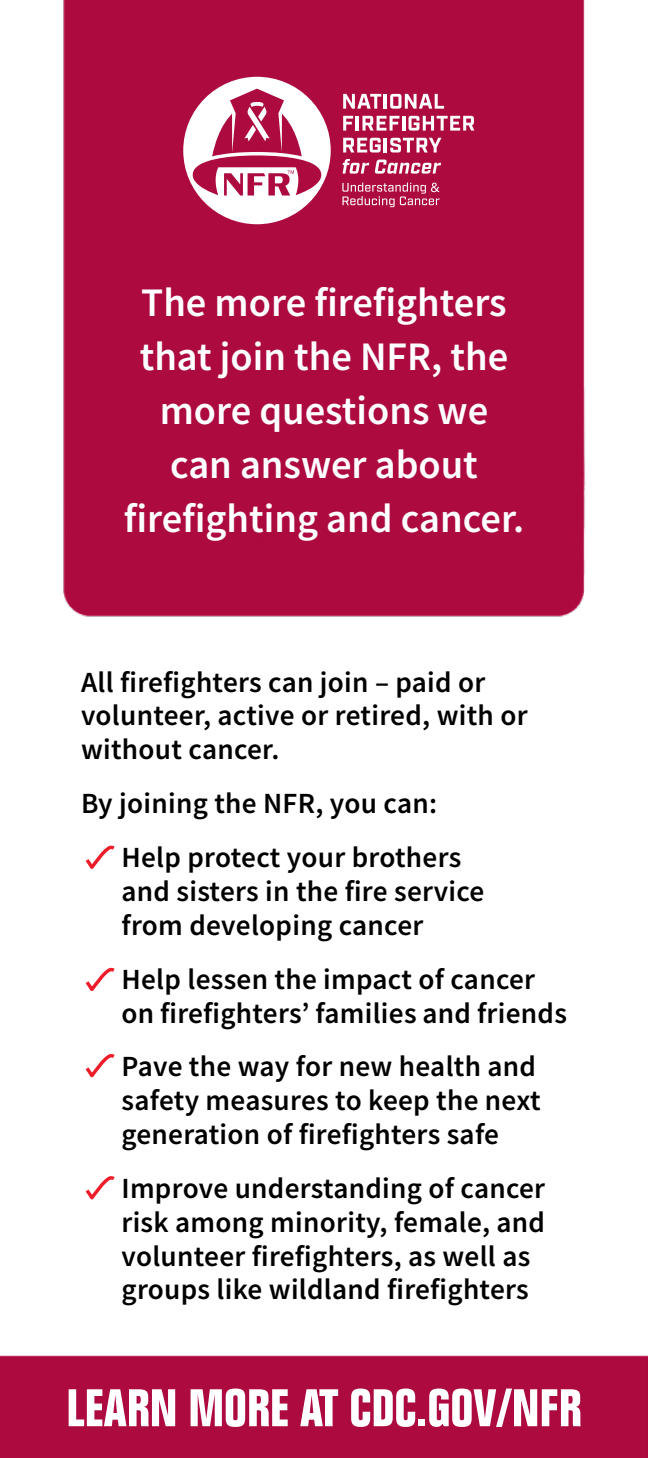
<style>
.page{position:relative;width:648px;height:1458px;background:#fff}
.page>*{position:absolute;margin:0;border:0;box-sizing:border-box;transform-origin:0 0}
.t1{font:700 condensed 51.75px "Folio";color:#fff}
.Q{font:600 40.5px/54px "Source Sans Pro";color:#fff;text-align:center}
.A_bullets{font:600 29.25px/33.8px "Source Sans Pro";letter-spacing:.01em;color:#000}
.A{font:600 29.25px/33.8px "Source Sans Pro";letter-spacing:.01em;color:#000}
</style>
<div class="page">
<img style="left:0;top:0;width:648px;height:1458px">
<svg style="left:343px;top:94px;width:38px;height:15px"></svg>
<hr style="left:384px;top:94px;width:3px;height:15px;background:#fff">
<svg style="left:390px;top:94px;width:54px;height:15px"></svg>
<svg style="left:343px;top:116px;width:10px;height:15px"></svg>
<hr style="left:356px;top:116px;width:3px;height:15px;background:#fff">
<svg style="left:363px;top:116px;width:36px;height:15px"></svg>
<hr style="left:402px;top:116px;width:3px;height:15px;background:#fff">
<svg style="left:409px;top:116px;width:65px;height:15px"></svg>
<svg style="left:343px;top:138px;width:38px;height:15px"></svg>
<hr style="left:384px;top:138px;width:3px;height:15px;background:#fff">
<svg style="left:390px;top:138px;width:51px;height:15px"></svg>
<svg style="left:343px;top:159px;width:26px;height:15px"></svg>
<svg style="left:375px;top:160px;width:66px;height:14px"></svg>
<svg style="left:342px;top:183px;width:98px;height:24px;background:#bf426a"></svg>
<svg style="left:183px;top:77px;width:148px;height:147px"></svg>
<p class="Q" style="left:124px;top:275px;width:402px">The more firefighters that join the NFR, the more questions we<br>can answer about firefighting and cancer.</p>
<p class="A" style="left:81px;top:665px;width:448px">All firefighters can join – paid or volunteer, active or retired, with or without cancer.</p>
<p class="A" style="left:81px;top:786px;width:358px">By joining the NFR, you can:</p>
<p class="A_bullets" style="left:122px;top:840px;width:364px">Help protect your brothers and sisters in the fire service from developing cancer</p>
<p class="A_bullets" style="left:122px;top:962px;width:447px">Help lessen the impact of cancer on firefighters’ families and friends</p>
<p class="A_bullets" style="left:122px;top:1050px;width:421px">Pave the way for new health and safety measures to keep the next generation of firefighters safe</p>
<p class="A_bullets" style="left:122px;top:1171px;width:425px">Improve understanding of cancer risk among minority, female, and volunteer firefighters, as well as groups like wildland firefighters</p>
<p class="t1" style="left:66px;top:1379px;width:517px">LEARN MORE AT CDC.GOV/NFR</p>
</div>
